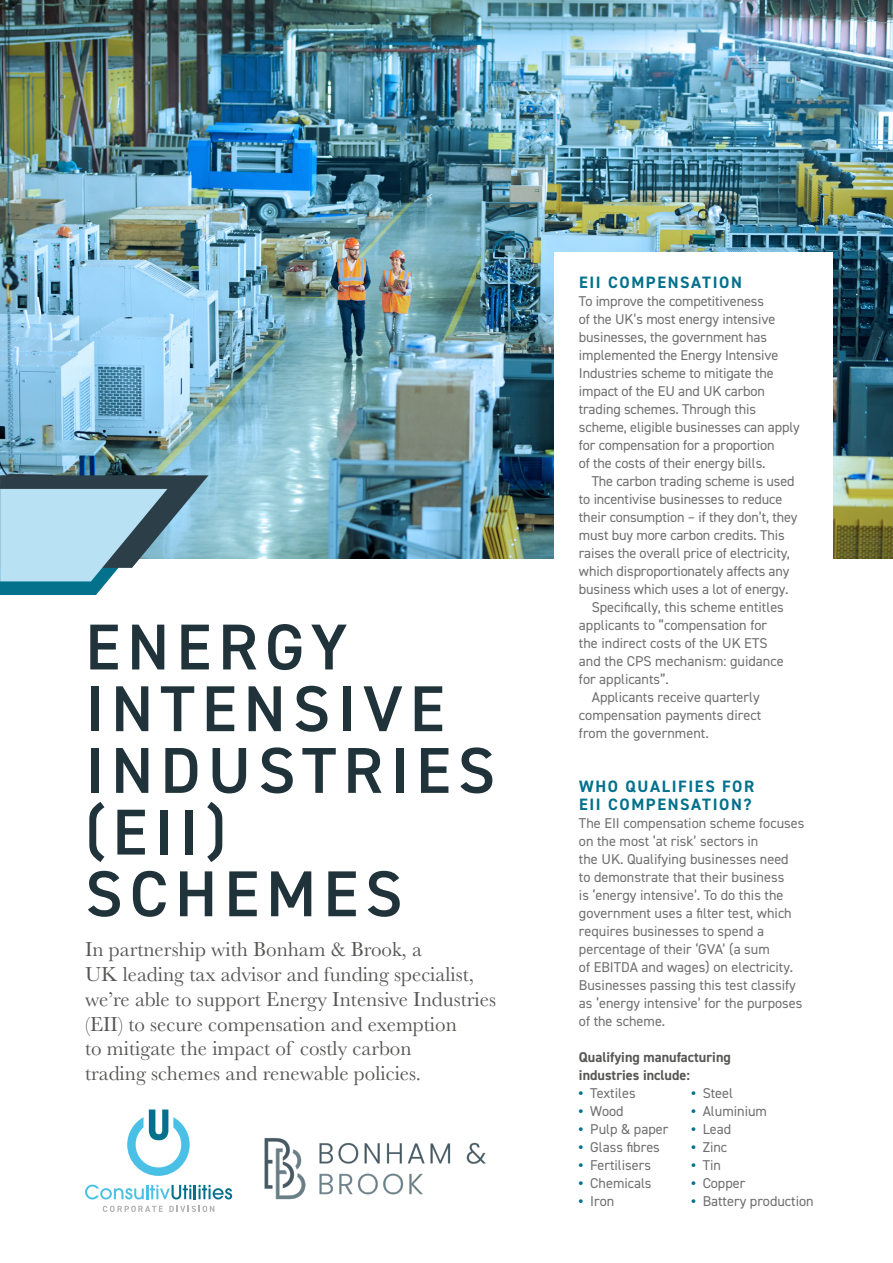
<style>
.page{position:relative;width:893px;height:1263px;background:#fff}
.page>*{position:absolute;margin:0;border:0;box-sizing:border-box;transform-origin:0 0}
.t1{font:600 64.95px/61.7px "DIN2014";letter-spacing:.11em;color:#21333a}
.t2{font:21px/24.8px "Baskerville";color:#575756}
.t3{font:700 16.5px/18px "DIN2014";letter-spacing:.1em;color:#03718c}
.t4{font:14.25px/18px "DIN2014";color:#706f6f}
.t5{font:700 14.25px/18px "DIN2014";color:#575756}
.s1{font-weight:800;color:#03718c}
</style>
<div class="page">
<img style="left:0;top:0;width:893px;height:558px">
<svg style="left:85px;top:1184px;width:147px;height:15px"></svg>
<svg style="left:127px;top:1109px;width:63px;height:67px"></svg>
<svg style="left:103px;top:1206px;width:60px;height:6px"></svg>
<svg style="left:169px;top:1206px;width:45px;height:6px"></svg>
<img style="left:264px;top:1137px;width:222px;height:63px">
<svg style="left:0;top:475px;width:209px;height:120px"></svg>
<div style="left:554px;top:252px;width:279px;height:330px;background:#fff"></div>
<h1 class="t1" style="left:85px;top:615px;width:411px">ENERGY<br>INTENSIVE<br>INDUSTRIES (EII)<br>SCHEMES</h1>
<p class="t2" style="left:85px;top:937px;width:412px">In partnership with Bonham &amp; Brook, a<br>UK leading tax advisor and funding specialist, we’re able to support Energy Intensive Industries (EII) to secure compensation and exemption<br>to mitigate the impact of costly carbon<br>trading schemes and renewable policies.</p>
<p class="t3" style="left:579px;top:273px;width:164px">EII COMPENSATION</p>
<p class="t4" style="left:579px;top:292px;width:222px">To improve the competitiveness<br>of the UK’s most energy intensive businesses, the government has implemented the Energy Intensive Industries scheme to mitigate the impact of the EU and UK carbon trading schemes. Through this scheme, eligible businesses can apply for compensation for a proportion<br>of the costs of their energy bills.</p>
<p class="t4" style="left:592px;top:472px;width:204px">The carbon trading scheme is used</p>
<p class="t4" style="left:579px;top:490px;width:205px">to incentivise businesses to reduce</p>
<p class="t4" style="left:579px;top:508px;width:220px">their consumption – if they don’t, they</p>
<p class="t4" style="left:579px;top:526px;width:207px">must buy more carbon credits. This</p>
<p class="t4" style="left:579px;top:544px;width:212px">raises the overall price of electricity,</p>
<p class="t4" style="left:579px;top:562px;width:212px">which disproportionately affects any</p>
<p class="t4" style="left:579px;top:580px;width:211px">business which uses a lot of energy.</p>
<p class="t4" style="left:592px;top:598px;width:194px">Specifically, this scheme entitles</p>
<p class="t4" style="left:579px;top:616px;width:190px">applicants to “compensation for</p>
<p class="t4" style="left:579px;top:634px;width:190px">the indirect costs of the UK ETS</p>
<p class="t4" style="left:579px;top:652px;width:206px">and the CPS mechanism: guidance</p>
<p class="t4" style="left:579px;top:670px;width:91px">for applicants”.</p>
<p class="t4" style="left:592px;top:688px;width:169px">Applicants receive quarterly</p>
<p class="t4" style="left:579px;top:706px;width:184px">compensation payments direct</p>
<p class="t4" style="left:579px;top:724px;width:131px">from the government.</p>
<p class="t3" style="left:579px;top:777px;width:177px">WHO QUALIFIES FOR<br>EII COMPENSATION?</p>
<p class="t4" style="left:579px;top:814px;width:227px">The EII compensation scheme focuses on the most ‘at risk’ sectors in<br>the UK. Qualifying businesses need<br>to demonstrate that their business<br>is ‘energy intensive’. To do this the government uses a filter test, which requires businesses to spend a percentage of their ‘GVA’ (a sum<br>of EBITDA and wages) on electricity.<br>Businesses passing this test classify as ‘energy intensive’ for the purposes of the scheme.</p>
<p class="t5" style="left:579px;top:1048px;width:153px">Qualifying manufacturing industries include:</p>
<p class="t4" style="left:579px;top:1084px;width:58px"><span class="s1">•</span> Textiles</p>
<p class="t4" style="left:579px;top:1102px;width:46px"><span class="s1">•</span> Wood</p>
<p class="t4" style="left:579px;top:1120px;width:91px"><span class="s1">•</span> Pulp &amp; paper</p>
<p class="t4" style="left:579px;top:1138px;width:82px"><span class="s1">•</span> Glass fibres</p>
<p class="t4" style="left:579px;top:1156px;width:74px"><span class="s1">•</span> Fertilisers</p>
<p class="t4" style="left:579px;top:1174px;width:74px"><span class="s1">•</span> Chemicals</p>
<p class="t4" style="left:579px;top:1192px;width:37px"><span class="s1">•</span> Iron</p>
<p class="t4" style="left:691px;top:1084px;width:43px"><span class="s1">•</span> Steel</p>
<p class="t4" style="left:691px;top:1102px;width:77px"><span class="s1">•</span> Aluminium</p>
<p class="t4" style="left:691px;top:1120px;width:41px"><span class="s1">•</span> Lead</p>
<p class="t4" style="left:691px;top:1138px;width:37px"><span class="s1">•</span> Zinc</p>
<p class="t4" style="left:691px;top:1156px;width:31px"><span class="s1">•</span> Tin</p>
<p class="t4" style="left:691px;top:1174px;width:56px"><span class="s1">•</span> Copper</p>
<p class="t4" style="left:691px;top:1192px;width:124px"><span class="s1">•</span> Battery production</p>
</div>
